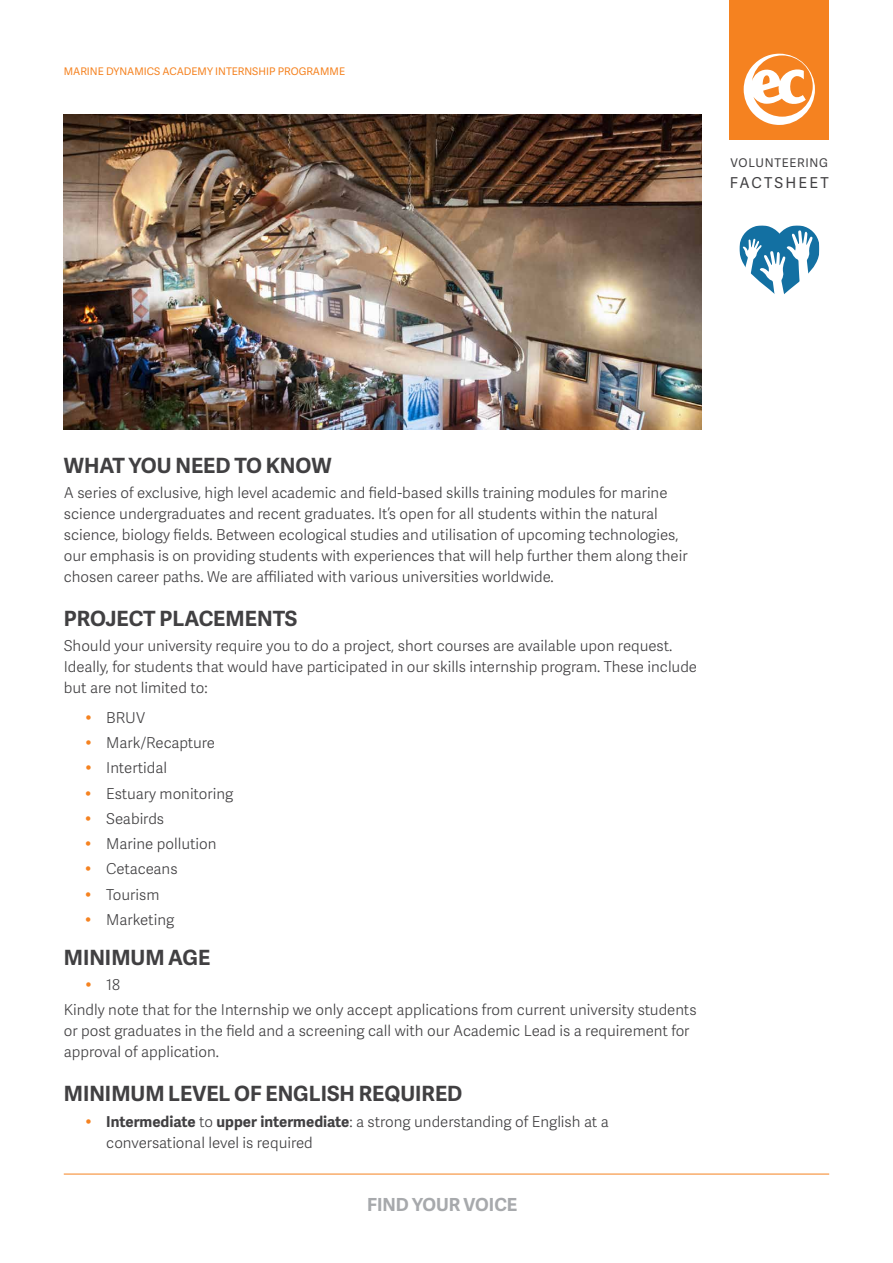
<style>
.page{position:relative;width:893px;height:1263px;background:#fff}
.page>*{position:absolute;margin:0;border:0;box-sizing:border-box;transform-origin:0 0}
.t1{font:700 21px "Adelle Sans";color:#414042}
.t2{font:700 18px "Adelle Sans";color:#a7a9ac}
.t3{font:300 15px/25.2px "Adelle Sans";color:#414042}
.t4{font:15px "Adelle Sans";letter-spacing:.145em;color:#414042}
.t5{font:12px "Adelle Sans";letter-spacing:.06em;color:#414042}
.t6{font:10.5px "Adelle Sans";color:#f58220}
.s1{font-weight:700}
</style>
<div class="page">
<svg style="left:739px;top:225px;width:80px;height:69px"></svg>
<img style="left:64px;top:115px;width:638px;height:314px">
<hr style="left:64px;top:1174px;width:765px;height:1px;background:#f58220">
<div style="left:729px;top:0;width:100px;height:139px;background:#f58220"></div>
<svg style="left:744px;top:54px;width:71px;height:71px"></svg>
<p class="t6" style="left:64px;top:65px;width:283px">MARINE DYNAMICS ACADEMY INTERNSHIP PROGRAMME</p>
<p class="t5" style="left:731px;top:156px;width:99px">VOLUNTEERING</p>
<p class="t4" style="left:730px;top:174px;width:100px">FACTSHEET</p>
<h1 class="t1" style="left:64px;top:456px;width:269px">WHAT YOU NEED TO KNOW</h1>
<p class="t3" style="left:64px;top:483px;width:625px;line-height:21px">A series of exclusive, high level academic and field-based skills training modules for marine science undergraduates and recent graduates. It’s open for all students within the natural science, biology fields. Between ecological studies and utilisation of upcoming technologies, our emphasis is on providing students with experiences that will help further them along their chosen career paths. We are affiliated with various universities worldwide.</p>
<h1 class="t1" style="left:64px;top:610px;width:235px">PROJECT PLACEMENTS</h1>
<p class="t3" style="left:64px;top:637px;width:635px;line-height:21px">Should your university require you to do a project, short courses are available upon request.<br>Ideally, for students that would have participated in our skills internship program. These include but are not limited to:</p>
<p class="t3" style="left:106px;top:706px;width:129px">BRUV<br>Mark/Recapture<br>Intertidal<br>Estuary monitoring<br>Seabirds<br>Marine pollution<br>Cetaceans<br>Tourism<br>Marketing</p>
<h1 class="t1" style="left:64px;top:948px;width:148px">MINIMUM AGE</h1>
<p class="t3" style="left:64px;top:973px;width:634px;text-indent:43px">18<br>Kindly note that for the Internship we only accept applications from current university students</p>
<p class="t3" style="left:64px;top:1022px;width:627px;line-height:21px">or post graduates in the field and a screening call with our Academic Lead is a requirement for approval of application.</p>
<h1 class="t1" style="left:64px;top:1085px;width:400px">MINIMUM LEVEL OF ENGLISH REQUIRED</h1>
<p class="t3" style="left:106px;top:1112px;width:504px;line-height:21px"><span class="s1">Intermediate</span> to <span class="s1">upper intermediate</span>: a strong understanding of English at a conversational level is required</p>
<p class="t2" style="left:367px;top:1197px;width:152px">FIND YOUR VOICE</p>
</div>
